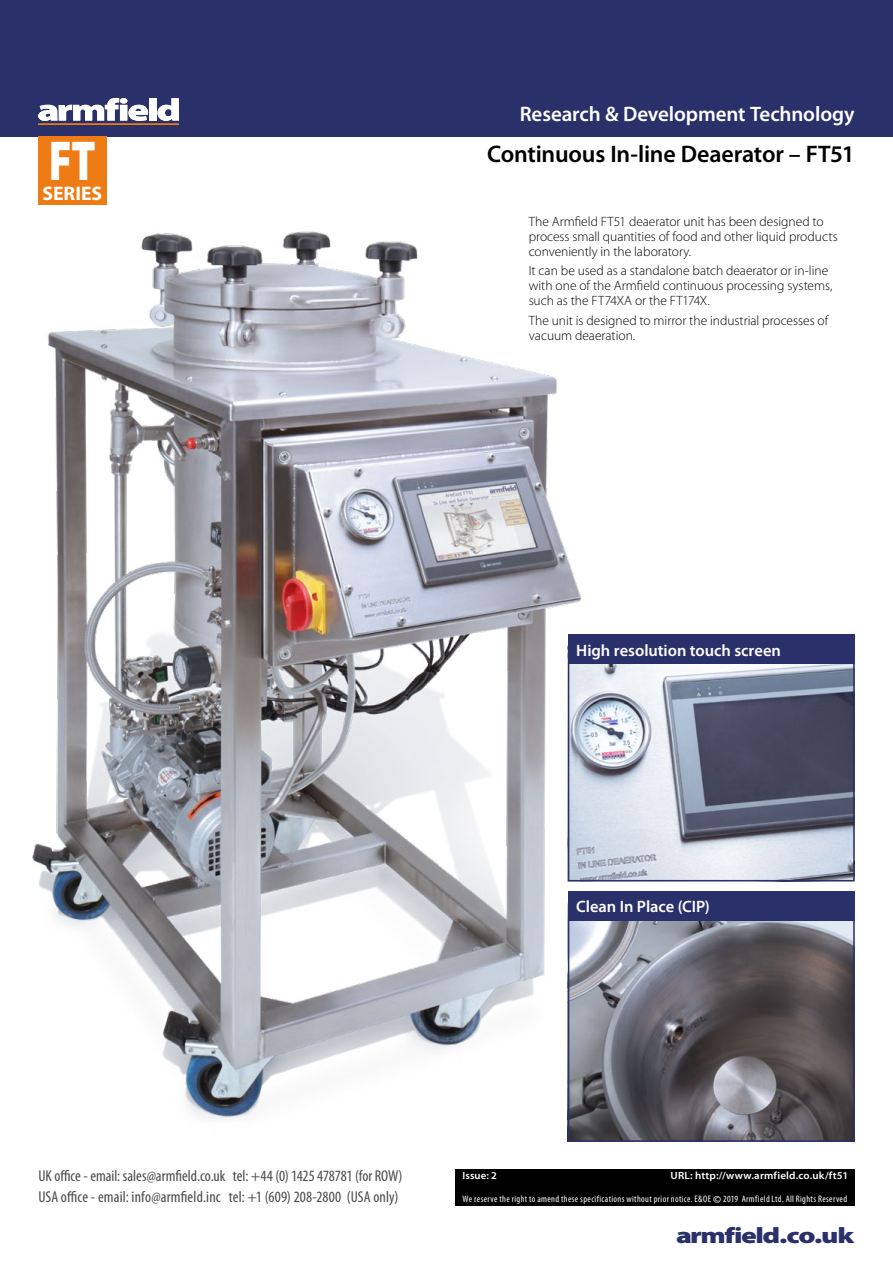
<style>
.page{position:relative;width:893px;height:1263px;background:#fff}
.page>*{position:absolute;margin:0;border:0;box-sizing:border-box;transform-origin:0 0}
.t1{font:900 56.55px "Myriad Pro";color:#fff;scale:.75 1}
.t2{font:600 24px "Myriad Pro";letter-spacing:-.01em;color:#000}
.t3{font:900 22.35px "Myriad Pro";letter-spacing:-.045em;color:#29306a;scale:1.3 1}
.t4{font:600 21px "Myriad Pro";letter-spacing:-.005em;color:#fff}
.t5{font:700 19.65px "Myriad Pro";color:#fff}
.HeadingSOLID{font:600 16.5px "Myriad Pro";color:#fff}
.t6{font:condensed 15.75px/20.9px "Myriad Pro";letter-spacing:.005em;color:#4a4a49}
.Body_copy{font:300 13.5px/15px "Myriad Pro";letter-spacing:-.005em;color:#000}
.URLrevOut{font:600 10.5px "Myriad Pro";letter-spacing:.015em;color:#fff;scale:1.04 1}
.URLrevOut-2{font:600 10.5px "Myriad Pro";letter-spacing:.015em;color:#fff}
.t7{font:condensed 9.45px "Myriad Pro";letter-spacing:.04em;color:#fff}
.s1{font-weight:600;font-stretch:normal;font-size:10.8px}
</style>
<div class="page">
<div style="left:0;top:0;width:893px;height:136px;background:#29306a"></div>
<svg style="left:38px;top:98px;width:110px;height:23px"></svg>
<div style="left:149px;top:98px;width:7px;height:23px;background:#fff"></div>
<svg style="left:157px;top:98px;width:22px;height:23px"></svg>
<hr style="left:38px;top:123px;width:141px;height:2px;background:#ef7b10">
<div style="left:38px;top:136px;width:68px;height:69px;background:#ef7b14"></div>
<img style="left:598px;top:664px;width:254px;height:214px">
<div style="left:568px;top:646px;width:287px;height:235px;border:2px solid #29306a"></div>
<div style="left:568px;top:634px;width:287px;height:30px;background:#29306a"></div>
<img style="left:571px;top:921px;width:281px;height:218px">
<div style="left:568px;top:903px;width:287px;height:239px;border:2px solid #29306a"></div>
<div style="left:568px;top:891px;width:287px;height:30px;background:#29306a"></div>
<img style="left:32px;top:231px;width:566px;height:904px">
<div style="left:455px;top:1169px;width:400px;height:37px;background:#000"></div>
<h1 class="t1" style="left:49px;top:124px;width:64px">FT</h1>
<h3 class="t5" style="left:42px;top:181px;width:61px">SERIES</h3>
<h3 class="t4" style="left:520px;top:100px;width:336px">Research &amp; Development Technology</h3>
<p class="t2" style="left:487px;top:138px;width:369px">Continuous In-line Deaerator – FT51</p>
<p class="Body_copy" style="left:529px;top:214px;width:311px">The Armfield FT51 deaerator unit has been designed to process small quantities of food and other liquid products conveniently in the laboratory.</p>
<p class="Body_copy" style="left:529px;top:263px;width:305px">It can be used as a standalone batch deaerator or in-line with one of the Armfield continuous processing systems, such as the FT74XA or the FT174X.</p>
<p class="Body_copy" style="left:529px;top:313px;width:301px">The unit is designed to mirror the industrial processes of vacuum deaeration.</p>
<p class="HeadingSOLID" style="left:576px;top:640px;width:206px">High resolution touch screen</p>
<p class="HeadingSOLID" style="left:576px;top:896px;width:135px">Clean In Place (CIP)</p>
<p class="t6" style="left:38px;top:1165px;width:366px">UK office - email: sales@armfield.co.uk tel: +44 (0) 1425 478781 (for ROW)<br>USA office - email: info@armfield.inc tel: +1 (609) 208-2800 (USA only)</p>
<p class="URLrevOut-2" style="left:462px;top:1169px;width:36px">Issue: 2</p>
<p class="URLrevOut" style="left:671px;top:1169px;width:172px">URL: http://www.armfield.co.uk/ft51</p>
<p class="t7" style="left:462px;top:1193px;width:386px">We reserve the right to amend these specifications without prior notice. E&amp;OE <span class="s1">©</span>2019 Armfield Ltd. All Rights Reserved</p>
<h3 class="t3" style="left:676px;top:1220px;width:138px">armfield.co.uk</h3>
</div>
